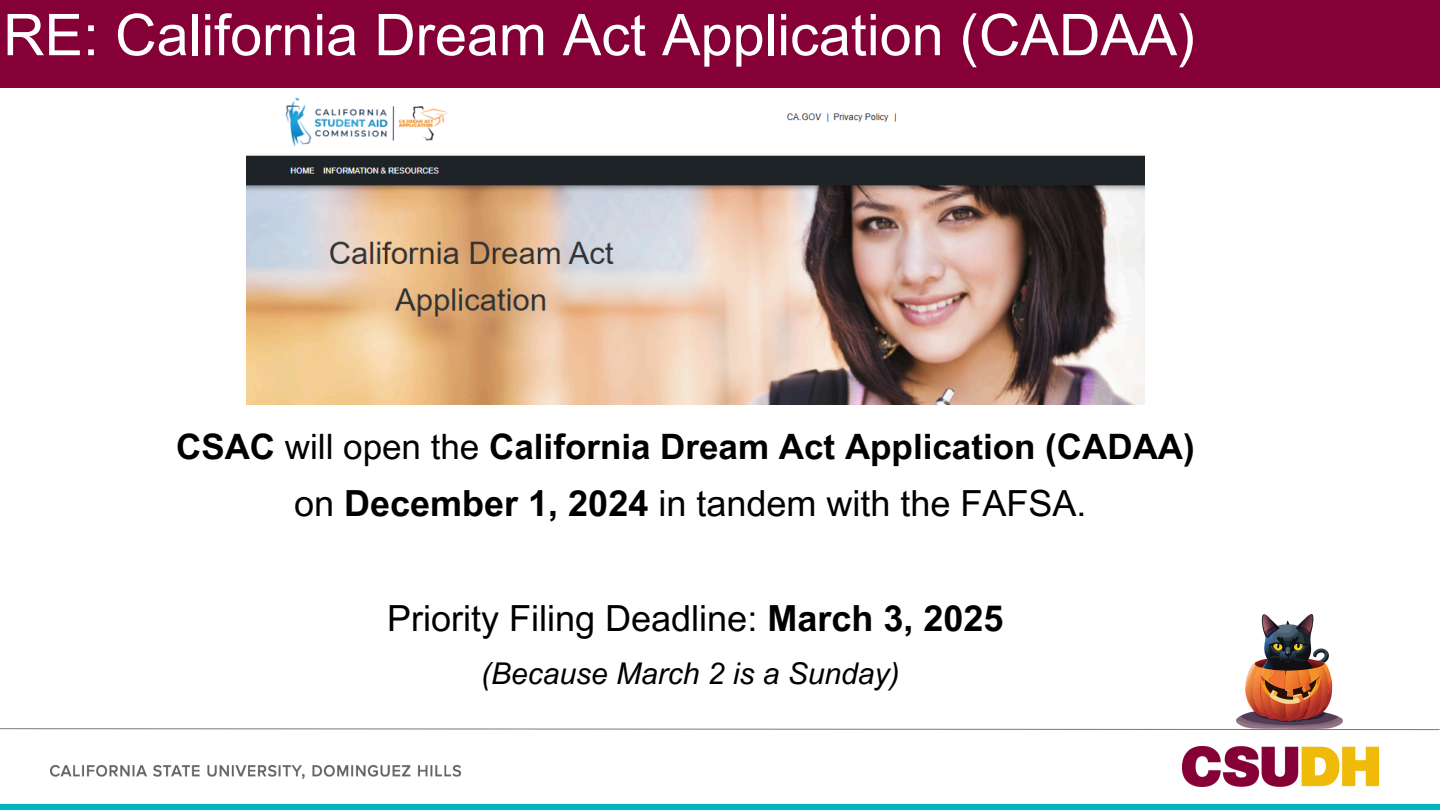
<style>
.page{position:relative;width:1440px;height:810px;background:#fff}
.page>*{position:absolute;margin:0;border:0;box-sizing:border-box;transform-origin:0 0}
.t1{font:57.6px "Arial MT Pro";color:#fff}
.t2{font:54px "Arial MT Pro";color:#fff}
.t3{font:36px "Arial MT Pro";color:#000}
.t4{font:700 35px "Arial MT Pro";color:#000}
.t5{font:italic 30px "Arial MT Pro";color:#000}
.s1{font-weight:400}
.s2{font-weight:700}
</style>
<div class="page">
<svg style="left:0;top:728px;width:1440px;height:2px;background:#b7b8ba"></svg>
<div style="left:0;top:804px;width:1440px;height:6px;background:#00b3c5"></div>
<img style="left:1183px;top:746px;width:196px;height:41px">
<img style="left:50px;top:765px;width:411px;height:13px">
<div style="left:0;top:0;width:1440px;height:88px;background:#860038"></div>
<img style="left:247px;top:97px;width:898px;height:308px">
<img style="left:1237px;top:614px;width:105px;height:115px">
<h3 class="t1" style="left:3px;top:13px;width:1195px">RE: California Dream Act Application (CADAA)</h3>
<p class="t2" style="left:122px;top:46px;width:595px">SUBTITLE GOES HERE</p>
<p class="t4" style="left:176px;top:434px;width:1020px">CSAC <span class="s1">will open the</span> California Dream Act Application (CADAA)</p>
<p class="t3" style="left:294px;top:490px;width:794px">on <span class="s2">December 1, 2024</span> in tandem with the FAFSA.</p>
<p class="t3" style="left:387px;top:605px;width:618px">Priority Filing Deadline: <span class="s2">March 3, 2025</span></p>
<p class="t5" style="left:481px;top:662px;width:420px">(Because March 2 is a Sunday)</p>
</div>
